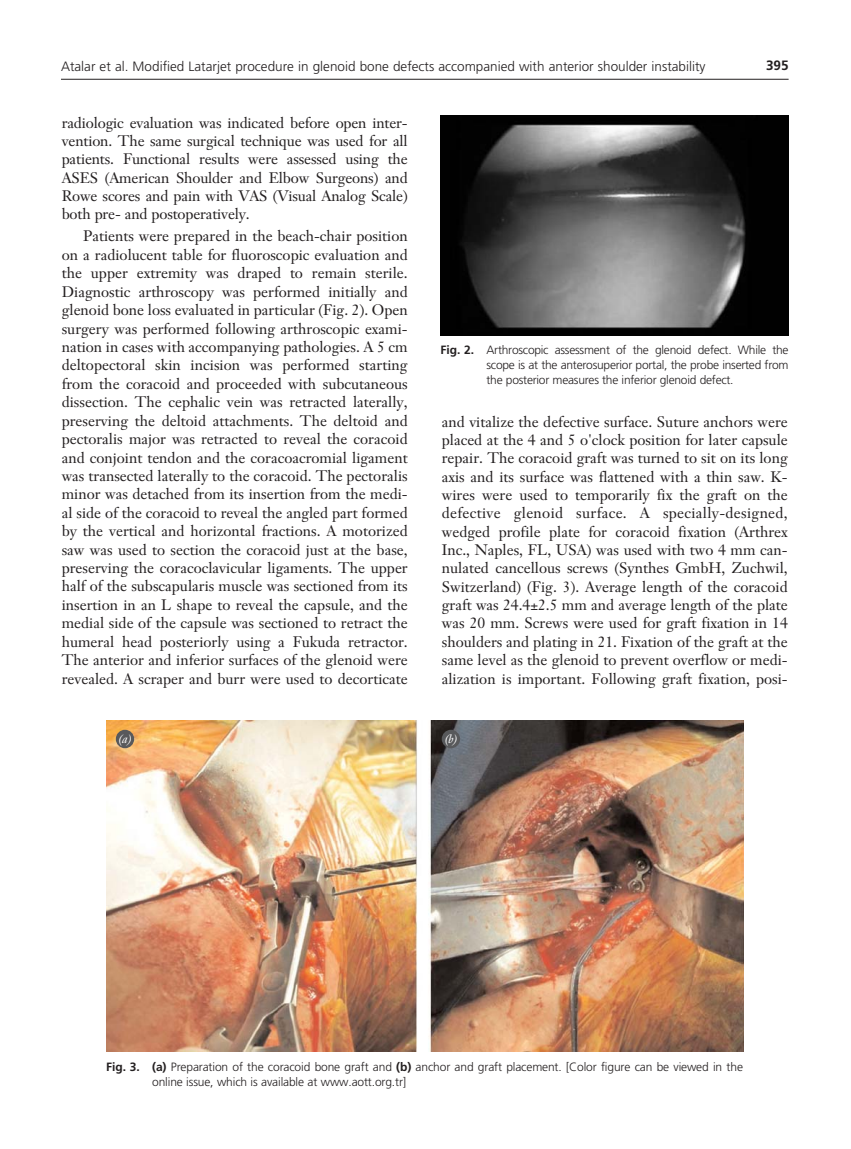
<style>
.page{position:relative;width:851px;height:1149px;background:#fff}
.page>*{position:absolute;margin:0;border:0;box-sizing:border-box;transform-origin:0 0}
.t1{font:15px/18.5px "Janson Text";color:#231f20;text-align:justify}
.t2{font:300 13.5px "Frutiger";color:#231f20}
.t3{font:700 13.5px "Frutiger";color:#231f20}
.t4{font:300 12px/15px "Frutiger";letter-spacing:-.01em;color:#231f20;text-align:justify}
.t5{font:italic 12px "Janson Text";color:#fff}
.s1{font-weight:700}
</style>
<div class="page">
<hr style="left:61px;top:79px;width:727px;height:1px;background:#231f20">
<img style="left:440px;top:116px;width:348px;height:219px">
<img style="left:106px;top:720px;width:637px;height:331px">
<div style="left:116px;top:729px;width:18px;height:19px;background:#58595b;border-radius:50%"></div>
<div style="left:441px;top:729px;width:19px;height:19px;background:#58595b;border-radius:50%"></div>
<p class="t2" style="left:61px;top:61px;width:646px">Atalar et al. Modified Latarjet procedure in glenoid bone defects accompanied with anterior shoulder instability</p>
<p class="t3" style="left:766px;top:60px;width:24px">395</p>
<p class="t1" style="left:62px;top:115px;width:347px">radiologic evaluation was indicated before open inter&shy;vention. The same surgical technique was used for all patients. Functional results were assessed using the ASES (American Shoulder and Elbow Surgeons) and Rowe scores and pain with VAS (Visual Analog Scale) both pre- and postoperatively.</p>
<p class="t1" style="left:62px;top:228px;width:347px;text-indent:21px">Patients were prepared in the beach-chair position on a radiolucent table for fluoroscopic evaluation and the upper extremity was draped to remain sterile.<br>Diagnostic arthroscopy was performed initially and glenoid bone loss evaluated in particular (Fig. 2). Open surgery was performed following arthroscopic exami&shy;nation in cases with accompanying pathologies. A 5 cm deltopectoral skin incision was performed starting from the coracoid and proceeded with subcutaneous dissection. The cephalic vein was retracted laterally, preserving the deltoid attachments. The deltoid and pectoralis major was retracted to reveal the coracoid and conjoint tendon and the coracoacromial ligament was transected laterally to the coracoid. The pectoralis minor was detached from its insertion from the medi&shy;al side of the coracoid to reveal the angled part formed by the vertical and horizontal fractions. A motorized saw was used to section the coracoid just at the base, preserving the coracoclavicular ligaments. The upper half of the subscapularis muscle was sectioned from its insertion in an L shape to reveal the capsule, and the medial side of the capsule was sectioned to retract the humeral head posteriorly using a Fukuda retractor.<br>The anterior and inferior surfaces of the glenoid were revealed. A scraper and burr were used to decorticate</p>
<p class="t4" style="left:486px;top:343px;width:303px;text-indent:-46px"><span class="s1">Fig. 2.</span> Arthroscopic assessment of the glenoid defect. While the scope is at the anterosuperior portal, the probe inserted from the posterior measures the inferior glenoid defect.</p>
<p class="t1" style="left:442px;top:413px;width:347px">and vitalize the defective surface. Suture anchors were placed at the 4 and 5 o'clock position for later capsule repair. The coracoid graft was turned to sit on its long axis and its surface was flattened with a thin saw. K&shy;wires were used to temporarily fix the graft on the defective glenoid surface. A specially-designed, wedged profile plate for coracoid fixation (Arthrex Inc., Naples, FL, USA) was used with two 4 mm can&shy;nulated cancellous screws (Synthes GmbH, Zuchwil, Switzerland) (Fig. 3). Average length of the coracoid graft was 24.4±2.5 mm and average length of the plate was 20 mm. Screws were used for graft fixation in 14 shoulders and plating in 21. Fixation of the graft at the same level as the glenoid to prevent overflow or medi&shy;alization is important. Following graft fixation, posi-</p>
<p class="t5" style="left:118px;top:734px;width:15px">(a)</p>
<p class="t5" style="left:444px;top:734px;width:15px">(b)</p>
<p class="t4" style="left:152px;top:1060px;width:592px;text-indent:-46px"><span class="s1">Fig. 3. (a)</span> Preparation of the coracoid bone graft and <span class="s1">(b)</span> anchor and graft placement. [Color figure can be viewed in the online issue, which is available at www.aott.org.tr]</p>
</div>
